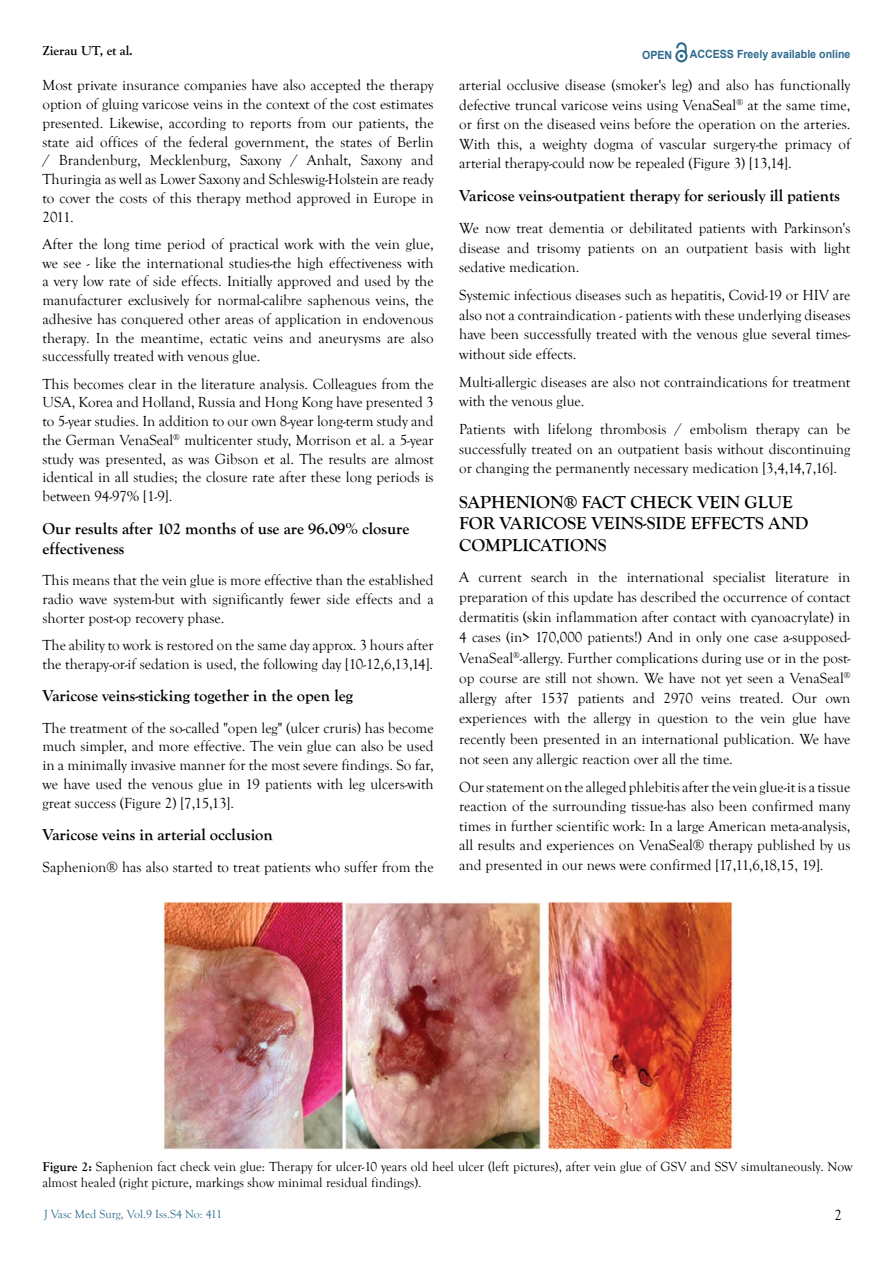
<style>
.page{position:relative;width:893px;height:1263px;background:#fff}
.page>*{position:absolute;margin:0;border:0;box-sizing:border-box;transform-origin:0 0}
.t1{font:700 18px/21.6px "Goudy Old Style T";color:#000}
.t2{font:700 16.5px/19.8px "Goudy Old Style T";color:#000}
.t3{font:15px/18.8px "Goudy Old Style T";color:#000;text-align:justify}
.t4{font:13.5px/16.2px "Goudy Old Style T";color:#000}
.t5{font:700 13.5px "Goudy Old Style T";color:#000}
.t6{font:12px "Goudy Old Style T";color:#2c6b8f}
.t7{font:700 11.25px "Arial";color:#2d6a8e;scale:.94 1}
.s1{font-weight:700}
</style>
<div class="page">
<svg style="left:675px;top:43px;width:12px;height:19px"></svg>
<img style="left:161px;top:901px;width:573px;height:249px">
<p class="t5" style="left:43px;top:43px;width:92px">Zierau UT, et al.</p>
<p class="t7" style="left:642px;top:47px;width:34px">OPEN</p>
<p class="t7" style="left:690px;top:46px;width:172px">ACCESS Freely available online</p>
<p class="t3" style="left:43px;top:76px;width:393px">Most private insurance companies have also accepted the therapy option of gluing varicose veins in the context of the cost estimates presented. Likewise, according to reports from our patients, the state aid offices of the federal government, the states of Berlin / Brandenburg, Mecklenburg, Saxony / Anhalt, Saxony and Thuringia as well as Lower Saxony and Schleswig-Holstein are ready to cover the costs of this therapy method approved in Europe in 2011.</p>
<p class="t3" style="left:43px;top:235px;width:393px">After the long time period of practical work with the vein glue, we see - like the international studies-the high effectiveness with a very low rate of side effects. Initially approved and used by the manufacturer exclusively for normal-calibre saphenous veins, the adhesive has conquered other areas of application in endovenous therapy. In the meantime, ectatic veins and aneurysms are also successfully treated with venous glue.</p>
<p class="t3" style="left:43px;top:375px;width:393px">This becomes clear in the literature analysis. Colleagues from the USA, Korea and Holland, Russia and Hong Kong have presented 3 to 5-year studies. In addition to our own 8-year long-term study and the German VenaSeal<sup>®</sup> multicenter study, Morrison et al. a 5-year study was presented, as was Gibson et al. The results are almost identical in all studies; the closure rate after these long periods is between 94-97% [1-9].</p>
<p class="t2" style="left:43px;top:519px;width:368px">Our results after 102 months of use are 96.09% closure effectiveness</p>
<p class="t3" style="left:43px;top:571px;width:393px">This means that the vein glue is more effective than the established radio wave system-but with significantly fewer side effects and a shorter post-op recovery phase.</p>
<p class="t3" style="left:43px;top:636px;width:393px">The ability to work is restored on the same day approx. 3 hours after the therapy-or-if sedation is used, the following day [10-12,6,13,14].</p>
<p class="t2" style="left:43px;top:686px;width:312px">Varicose veins-sticking together in the open leg</p>
<p class="t3" style="left:43px;top:719px;width:393px">The treatment of the so-called "open leg" (ulcer cruris) has become much simpler, and more effective. The vein glue can also be used in a minimally invasive manner for the most severe findings. So far, we have used the venous glue in 19 patients with leg ulcers-with great success (Figure 2) [7,15,13].</p>
<p class="t2" style="left:43px;top:825px;width:232px">Varicose veins in arterial occlusion</p>
<p class="t3" style="left:43px;top:858px;width:393px">Saphenion® has also started to treat patients who suffer from the</p>
<p class="t3" style="left:459px;top:76px;width:393px;line-height:19.5px">arterial occlusive disease (smoker's leg) and also has functionally defective truncal varicose veins using VenaSeal<sup>®</sup> at the same time, or first on the diseased veins before the operation on the arteries.<br>With this, a weighty dogma of vascular surgery-the primacy of arterial therapy-could now be repealed (Figure 3) [13,14].</p>
<p class="t2" style="left:459px;top:186px;width:382px">Varicose veins-outpatient therapy for seriously ill patients</p>
<p class="t3" style="left:459px;top:219px;width:393px;line-height:19.5px">We now treat dementia or debilitated patients with Parkinson's disease and trisomy patients on an outpatient basis with light sedative medication.</p>
<p class="t3" style="left:459px;top:286px;width:393px;line-height:19.5px">Systemic infectious diseases such as hepatitis, Covid-19 or HIV are also not a contraindication - patients with these underlying diseases have been successfully treated with the venous glue several times&shy;without side effects.</p>
<p class="t3" style="left:459px;top:372px;width:393px;line-height:19.5px">Multi-allergic diseases are also not contraindications for treatment with the venous glue.</p>
<p class="t3" style="left:459px;top:420px;width:393px;line-height:19.5px">Patients with lifelong thrombosis / embolism therapy can be successfully treated on an outpatient basis without discontinuing or changing the permanently necessary medication [3,4,14,7,16].</p>
<p class="t1" style="left:459px;top:491px;width:351px">SAPHENION® FACT CHECK VEIN GLUE<br>FOR VARICOSE VEINS-SIDE EFFECTS AND<br>COMPLICATIONS</p>
<p class="t3" style="left:459px;top:568px;width:393px;line-height:20.1px">A current search in the international specialist literature in preparation of this update has described the occurrence of contact dermatitis (skin inflammation after contact with cyanoacrylate) in 4 cases (in&gt; 170,000 patients!) And in only one case a-supposed-VenaSeal<sup>®</sup>-allergy. Further complications during use or in the post&shy;op course are still not shown. We have not yet seen a VenaSeal<sup>® </sup>allergy after 1537 patients and 2970 veins treated. Our own experiences with the allergy in question to the vein glue have recently been presented in an international publication. We have not seen any allergic reaction over all the time.</p>
<p class="t3" style="left:459px;top:777px;width:393px;line-height:19.5px">Our statement on the alleged phlebitis after the vein glue-it is a tissue reaction of the surrounding tissue-has also been confirmed many times in further scientific work: In a large American meta-analysis, all results and experiences on VenaSeal® therapy published by us and presented in our news were confirmed [17,11,6,18,15, 19].</p>
<p class="t4" style="left:43px;top:1158px;width:811px"><span class="s1">Figure 2:</span> Saphenion fact check vein glue: Therapy for ulcer-10 years old heel ulcer (left pictures), after vein glue of GSV and SSV simultaneously. Now almost healed (right picture, markings show minimal residual findings).</p>
<p class="t6" style="left:44px;top:1207px;width:179px">J Vasc Med Surg, Vol.9 Iss.S4 No: 411</p>
<p class="t3" style="left:834px;top:1206px;width:9px">2</p>
</div>
